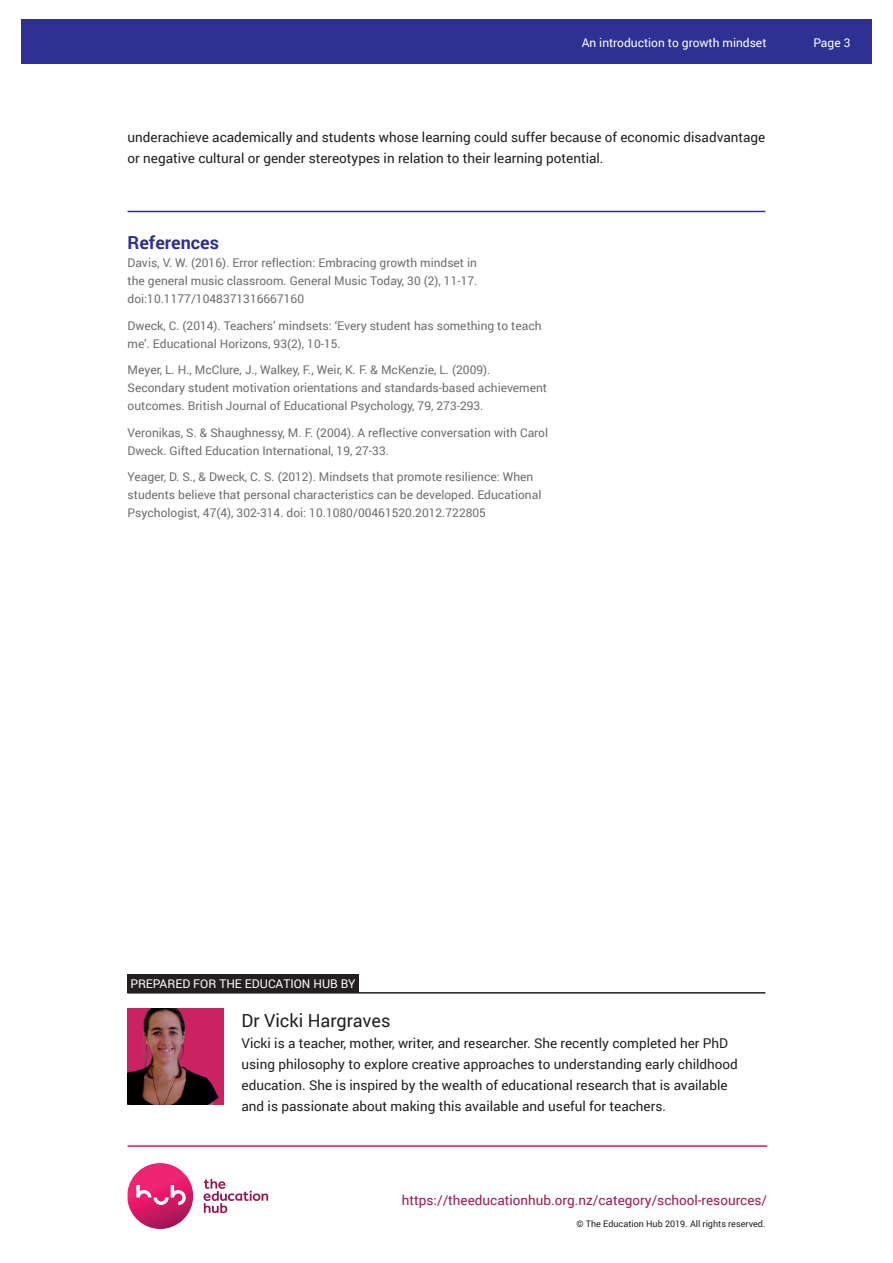
<style>
.page{position:relative;width:893px;height:1263px;background:#fff}
.page>*{position:absolute;margin:0;border:0;box-sizing:border-box;transform-origin:0 0}
.t1{font:18px "Roboto";color:#231f20}
.t2{font:700 18px "Roboto";color:#2e3092}
.t3{font:13.5px/21px "Roboto";color:#231f20}
.t4{font:13.5px "Roboto";color:#a11651}
.t5{font:12px/18px "Roboto";color:#6c6d70}
.t6{font:12px "Roboto";color:#fff}
.t7{font:9px "Roboto";color:#231f20}
</style>
<div class="page">
<svg style="left:128px;top:1163px;width:65px;height:66px"></svg>
<svg style="left:204px;top:1179px;width:64px;height:34px"></svg>
<hr style="left:128px;top:1145px;width:639px;height:2px;background:#ee1059">
<div style="left:21px;top:19px;width:851px;height:45px;background:#2e3092"></div>
<hr style="left:128px;top:211px;width:637px;height:1px;background:#2e3092">
<div style="left:128px;top:974px;width:231px;height:19px;background:#231f20"></div>
<hr style="left:128px;top:992px;width:637px;height:1px;background:#231f20">
<img style="left:128px;top:1008px;width:96px;height:96px">
<p class="t6" style="left:582px;top:34px;width:186px">An introduction to growth mindset</p>
<p class="t6" style="left:813px;top:34px;width:39px">Page 3</p>
<p class="t3" style="left:128px;top:126px;width:639px">underachieve academically and students whose learning could suffer because of economic disadvantage or negative cultural or gender stereotypes in relation to their learning potential.</p>
<h1 class="t2" style="left:128px;top:230px;width:93px">References</h1>
<p class="t5" style="left:128px;top:253px;width:351px;text-align:justify">Davis, V. W. (2016). Error reflection: Embracing growth mindset in the general music classroom. General Music Today, 30 (2), 11-17. doi:10.1177/1048371316667160</p>
<p class="t5" style="left:128px;top:316px;width:415px">Dweck, C. (2014). Teachers’ mindsets: ‘Every student has something to teach me’. Educational Horizons, 93(2), 10-15.</p>
<p class="t5" style="left:128px;top:360px;width:421px">Meyer, L. H., McClure, J., Walkey, F., Weir, K. F. &amp; McKenzie, L. (2009).<br>Secondary student motivation orientations and standards-based achievement outcomes. British Journal of Educational Psychology, 79, 273-293.</p>
<p class="t5" style="left:128px;top:423px;width:422px">Veronikas, S. &amp; Shaughnessy, M. F. (2004). A reflective conversation with Carol<br>Dweck. Gifted Education International, 19, 27-33.</p>
<p class="t5" style="left:128px;top:467px;width:415px">Yeager, D. S., &amp; Dweck, C. S. (2012). Mindsets that promote resilience: When students believe that personal characteristics can be developed. Educational<br>Psychologist, 47(4), 302-314. doi: 10.1080/00461520.2012.722805</p>
<p class="t6" style="left:130px;top:975px;width:227px">PREPARED FOR THE EDUCATION HUB BY</p>
<h1 class="t1" style="left:242px;top:1008px;width:150px">Dr Vicki Hargraves</h1>
<p class="t3" style="left:242px;top:1032px;width:498px">Vicki is a teacher, mother, writer, and researcher. She recently completed her PhD using philosophy to explore creative approaches to understanding early childhood education. She is inspired by the wealth of educational research that is available and is passionate about making this available and useful for teachers.</p>
<p class="t4" style="left:402px;top:1190px;width:367px">https://theeducationhub.org.nz/category/school-resources/</p>
<p class="t7" style="left:577px;top:1217px;width:190px">© The Education Hub 2019. All rights reserved.</p>
</div>
